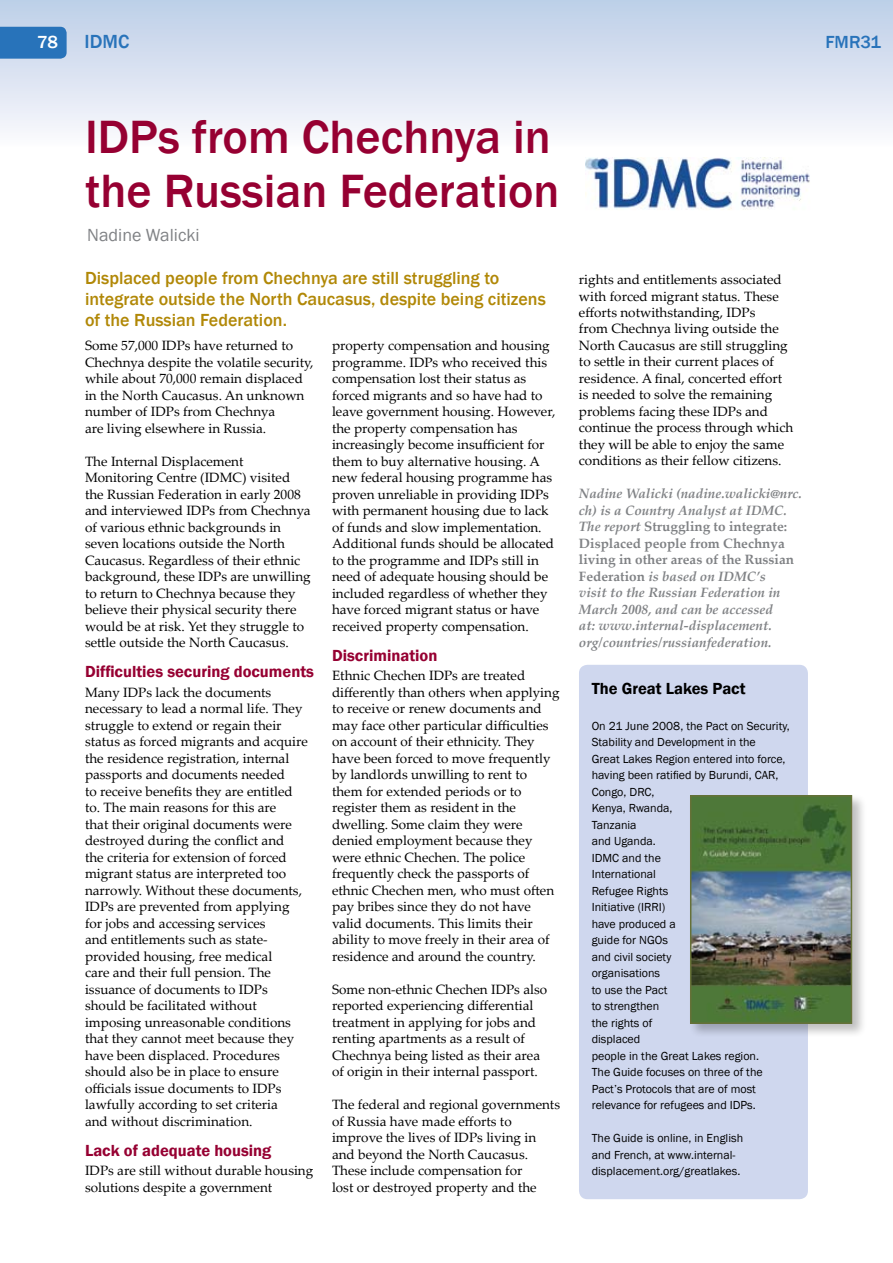
<style>
.page{position:relative;width:893px;height:1263px;background:#fff}
.page>*{position:absolute;margin:0;border:0;box-sizing:border-box;transform-origin:0 0}
.t1{font:500 48px/54px "Franklin Gothic";color:#960032}
.t2{font:500 19.5px "Franklin Gothic";color:#2873ba}
.t3{font:500 18px/21px "Franklin Gothic";color:#b18807}
.t4{font:18px "Franklin Gothic";color:#808285}
.t5{font:500 18px "Franklin Gothic";color:#2873ba}
.t6{font:500 18px "Franklin Gothic";color:#fff}
.t7{font:600 16.5px "Franklin Gothic";color:#960032}
.t8{font:600 16.5px "Franklin Gothic";color:#000}
.t9{font:13.5px/16.5px "Palatino Linotype";color:#000}
.t10{font:italic 700 13.5px/16.5px "Palatino Linotype";color:#808285}
.t11{font:12px/16.5px "Franklin Gothic";color:#000}
.s1{font-style:normal}
</style>
<div class="page">
<div style="left:0;top:0;width:893px;height:147px;background:linear-gradient(to bottom,#bccee7,#fbfafd)"></div>
<div style="left:0;top:27px;width:67px;height:32px;background:#2873ba"></div>
<svg style="left:892px;top:0;width:1px;height:147px"></svg>
<div style="left:579px;top:665px;width:229px;height:534px;background:#cfd7ee;border-radius:9px"></div>
<img style="left:585px;top:158px;width:225px;height:52px">
<div style="left:688px;top:793px;width:179px;height:245px;background:#000;opacity:.25"></div>
<img style="left:693px;top:798px;width:156px;height:223px">
<div style="left:690px;top:795px;width:162px;height:229px;border:2px solid #667138"></div>
<h3 class="t6" style="left:37px;top:31px;width:23px">78</h3>
<h2 class="t2" style="left:85px;top:29px;width:46px">IDMC</h2>
<h3 class="t5" style="left:825px;top:31px;width:57px">FMR31</h3>
<h1 class="t1" style="left:85px;top:110px;width:476px">IDPs from Chechnya in the Russian Federation</h1>
<h3 class="t4" style="left:87px;top:224px;width:114px">Nadine Walicki</h3>
<h3 class="t3" style="left:85px;top:268px;width:462px">Displaced people from Chechnya are still struggling to integrate outside the North Caucasus, despite being citizens of the Russian Federation.</h3>
<p class="t9" style="left:85px;top:337px;width:230px">Some 57,000 IDPs have returned to Chechnya despite the volatile security, while about 70,000 remain displaced in the North Caucasus. An unknown number of IDPs from Chechnya<br>are living elsewhere in Russia.</p>
<p class="t9" style="left:85px;top:452px;width:227px">The Internal Displacement Monitoring Centre (IDMC) visited the Russian Federation in early 2008 and interviewed IDPs from Chechnya of various ethnic backgrounds in seven locations outside the North Caucasus. Regardless of their ethnic background, these IDPs are unwilling to return to Chechnya because they believe their physical security there would be at risk. Yet they struggle to settle outside the North Caucasus.</p>
<p class="t7" style="left:85px;top:661px;width:230px">Difficulties securing documents</p>
<p class="t9" style="left:85px;top:683px;width:224px">Many IDPs lack the documents necessary to lead a normal life. They struggle to extend or regain their status as forced migrants and acquire the residence registration, internal passports and documents needed<br>to receive benefits they are entitled to. The main reasons for this are<br>that their original documents were destroyed during the conflict and<br>the criteria for extension of forced migrant status are interpreted too narrowly. Without these documents, IDPs are prevented from applying for jobs and accessing services<br>and entitlements such as state&shy;provided housing, free medical<br>care and their full pension. The issuance of documents to IDPs should be facilitated without imposing unreasonable conditions that they cannot meet because they have been displaced. Procedures should also be in place to ensure officials issue documents to IDPs lawfully according to set criteria<br>and without discrimination.</p>
<p class="t7" style="left:85px;top:1140px;width:188px">Lack of adequate housing</p>
<p class="t9" style="left:85px;top:1162px;width:230px">IDPs are still without durable housing solutions despite a government</p>
<p class="t9" style="left:332px;top:337px;width:225px">property compensation and housing programme. IDPs who received this compensation lost their status as forced migrants and so have had to leave government housing. However, the property compensation has increasingly become insufficient for them to buy alternative housing. A new federal housing programme has proven unreliable in providing IDPs with permanent housing due to lack of funds and slow implementation.<br>Additional funds should be allocated to the programme and IDPs still in need of adequate housing should be included regardless of whether they have forced migrant status or have received property compensation.</p>
<p class="t7" style="left:332px;top:645px;width:107px">Discrimination</p>
<p class="t9" style="left:332px;top:667px;width:229px">Ethnic Chechen IDPs are treated differently than others when applying to receive or renew documents and may face other particular difficulties on account of their ethnicity. They have been forced to move frequently by landlords unwilling to rent to them for extended periods or to register them as resident in the dwelling. Some claim they were denied employment because they were ethnic Chechen. The police frequently check the passports of ethnic Chechen men, who must often pay bribes since they do not have valid documents. This limits their ability to move freely in their area of residence and around the country.</p>
<p class="t9" style="left:332px;top:980px;width:217px">Some non-ethnic Chechen IDPs also reported experiencing differential treatment in applying for jobs and renting apartments as a result of Chechnya being listed as their area of origin in their internal passport.</p>
<p class="t9" style="left:332px;top:1096px;width:230px">The federal and regional governments of Russia have made efforts to improve the lives of IDPs living in and beyond the North Caucasus.<br>These include compensation for<br>lost or destroyed property and the</p>
<p class="t9" style="left:579px;top:271px;width:216px">rights and entitlements associated with forced migrant status. These efforts notwithstanding, IDPs<br>from Chechnya living outside the North Caucasus are still struggling to settle in their current places of residence. A final, concerted effort is needed to solve the remaining problems facing these IDPs and continue the process through which they will be able to enjoy the same conditions as their fellow citizens.</p>
<p class="t10" style="left:579px;top:485px;width:224px">Nadine Walicki (nadine.walicki@nrc. ch) is a Country Analyst at IDMC.<br>The report <span class="s1">Struggling to integrate:<br>Displaced people from Chechnya living in other areas of the Russian Federation</span> is based on IDMC’s<br>visit to the Russian Federation in March 2008, and can be accessed<br>at: www.internal-displacement. org/countries/russianfederation.</p>
<p class="t8" style="left:592px;top:678px;width:155px">The Great Lakes Pact</p>
<p class="t11" style="left:592px;top:718px;width:200px">On 21 June 2008, the Pact on Security,<br>Stability and Development in the<br>Great Lakes Region entered into force, having been ratified by Burundi, CAR,<br>Congo, DRC,<br>Kenya, Rwanda,<br>Tanzania<br>and Uganda.<br>IDMC and the<br>International<br>Refugee Rights<br>Initiative (IRRI)<br>have produced a<br>guide for NGOs<br>and civil society<br>organisations<br>to use the Pact<br>to strengthen<br>the rights of<br>displaced<br>people in the Great Lakes region.<br>The Guide focuses on three of the<br>Pact’s Protocols that are of most relevance for refugees and IDPs.</p>
<p class="t11" style="left:592px;top:1130px;width:153px">The Guide is online, in English and French, at www.internal&shy;displacement.org/greatlakes.</p>
</div>
